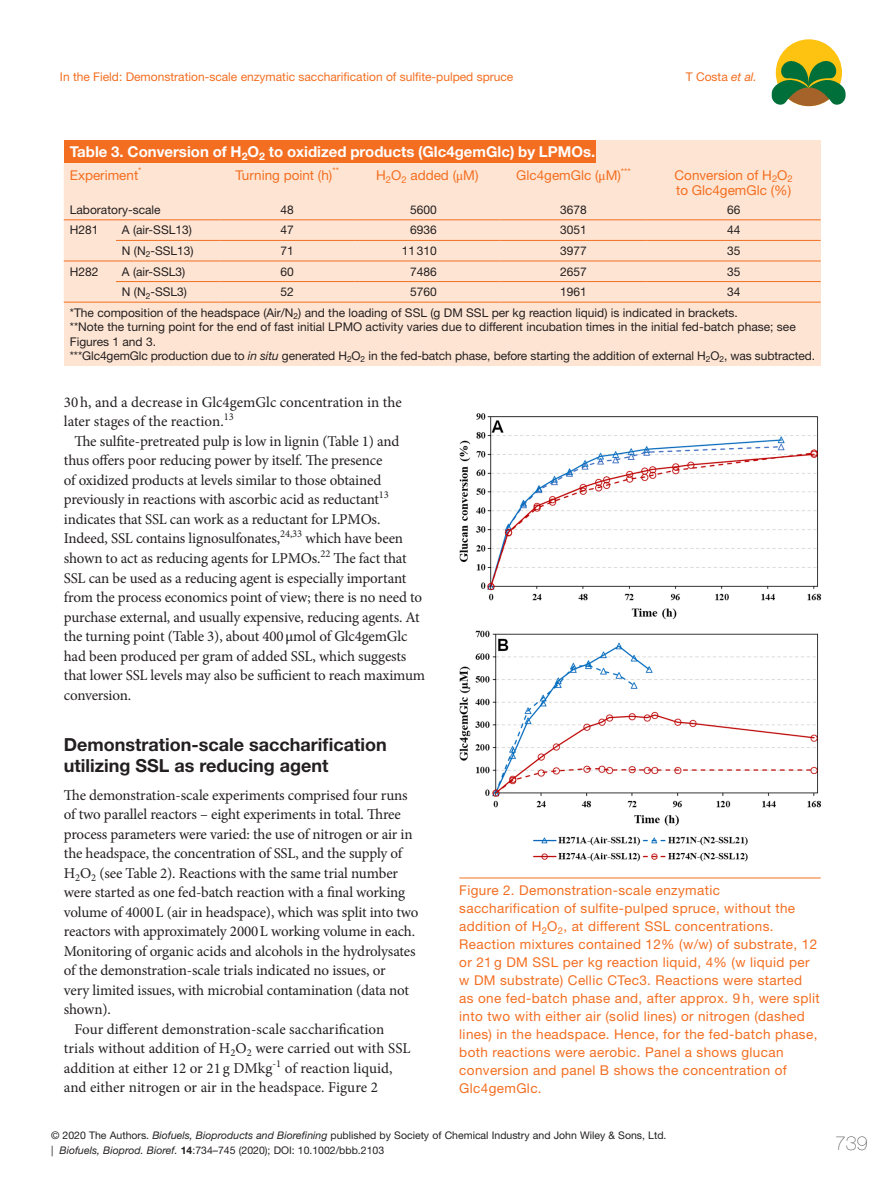
<style>
.page{position:relative;width:893px;height:1187px;background:#fff}
.page>*{position:absolute;margin:0;border:0;box-sizing:border-box;transform-origin:0 0}
.t1{font:200 19.5px "Helvetica Neue LT Std";color:#231f20}
._2_HD{font:700 18px/21px "Helvetica Neue LT Std";color:#231f20}
.TXT{font:15px/19.5px "Minion Pro";letter-spacing:-.01em;color:#231f20}
.TXT_F{font:15px/19.5px "Minion Pro";letter-spacing:-.01em;color:#231f20}
.T_TITLE{font:700 15px "Helvetica Neue LT Std";color:#fff}
.FIG_CAP{font:13.5px/18px "Helvetica Neue LT Std";letter-spacing:.025em;color:#f36e21}
.TCH{font:13.5px/15px "Helvetica Neue LT Std";color:#f36e21}
.TFN{font:12px/14.4px "Helvetica Neue LT Std";color:#231f20}
.TB{font:12px "Helvetica Neue LT Std";color:#231f20}
.t2{font:12px "Helvetica Neue LT Std";color:#f36e21}
.t3{font:10.5px/15px "Helvetica Neue LT Std";color:#231f20}
.s1{font-style:italic}
.s2{font-family:"STIX"}
.s3{font-weight:700}
</style>
<div class="page">
<div style="left:776px;top:39px;width:66px;height:67px;background:#fec210;border-radius:50%"></div>
<svg style="left:771px;top:59px;width:75px;height:47px"></svg>
<img style="left:459px;top:413px;width:362px;height:447px">
<hr style="left:459px;top:877px;width:362px;height:1px;background:#f36e21">
<div style="left:64px;top:140px;width:757px;height:220px;background:#fee5d3"></div>
<div style="left:64px;top:140px;width:531px;height:23px;background:#f36e21"></div>
<div style="left:64px;top:345px;width:757px;height:21px;background:#fee5d3"></div>
<svg style="left:64px;top:220px;width:757px;height:82px"></svg>
<hr style="left:500px;top:240px;width:147px;height:1px;background:#f36e21">
<hr style="left:500px;top:261px;width:147px;height:1px;background:#f36e21">
<hr style="left:354px;top:240px;width:146px;height:1px;background:#f36e21">
<hr style="left:354px;top:261px;width:146px;height:1px;background:#f36e21">
<hr style="left:220px;top:240px;width:134px;height:1px;background:#f36e21">
<hr style="left:220px;top:261px;width:134px;height:1px;background:#f36e21">
<hr style="left:116px;top:240px;width:104px;height:1px;background:#f36e21">
<hr style="left:116px;top:261px;width:104px;height:1px;background:#f36e21">
<hr style="left:647px;top:240px;width:174px;height:1px;background:#f36e21">
<hr style="left:647px;top:261px;width:174px;height:1px;background:#f36e21">
<hr style="left:64px;top:261px;width:52px;height:1px;background:#f36e21">
<hr style="left:64px;top:302px;width:52px;height:1px;background:#f36e21">
<hr style="left:220px;top:219px;width:134px;height:1px;background:#f36e21">
<hr style="left:354px;top:219px;width:146px;height:1px;background:#f36e21">
<hr style="left:500px;top:219px;width:147px;height:1px;background:#f36e21">
<hr style="left:647px;top:219px;width:174px;height:1px;background:#f36e21">
<hr style="left:64px;top:219px;width:52px;height:1px;background:#f36e21">
<hr style="left:116px;top:219px;width:104px;height:1px;background:#f36e21">
<hr style="left:220px;top:281px;width:134px;height:1px;background:#f36e21">
<hr style="left:220px;top:302px;width:134px;height:1px;background:#f36e21">
<hr style="left:354px;top:281px;width:146px;height:1px;background:#f36e21">
<hr style="left:354px;top:302px;width:146px;height:1px;background:#f36e21">
<hr style="left:500px;top:281px;width:147px;height:1px;background:#f36e21">
<hr style="left:500px;top:302px;width:147px;height:1px;background:#f36e21">
<hr style="left:116px;top:281px;width:104px;height:1px;background:#f36e21">
<hr style="left:116px;top:302px;width:104px;height:1px;background:#f36e21">
<hr style="left:647px;top:281px;width:174px;height:1px;background:#f36e21">
<hr style="left:647px;top:302px;width:174px;height:1px;background:#f36e21">
<p class="t2" style="left:60px;top:69px;width:455px">In the Field: Demonstration-scale enzymatic saccharification of sulfite-pulped spruce</p>
<p class="t2" style="left:686px;top:69px;width:73px">T Costa <span class="s1">et al.</span></p>
<p class="T_TITLE" style="left:70px;top:143px;width:527px">Table 3. Conversion of H<sub>2</sub>O<sub>2</sub> to oxidized products (Glc4gemGlc) by LPMOs.</p>
<p class="TCH" style="left:70px;top:167px;width:73px">Experiment<sup>*</sup></p>
<p class="TCH" style="left:235px;top:167px;width:105px">Turning point (h)<sup>**</sup></p>
<p class="TCH" style="left:376px;top:168px;width:104px">H<sub>2</sub>O<sub>2</sub> added (<span class="s2">μ</span>M)</p>
<p class="TCH" style="left:516px;top:168px;width:116px">Glc4gemGlc (<span class="s2">μ</span>M)<sup>***</sup></p>
<p class="TCH" style="left:675px;top:167px;width:120px">Conversion of H<sub>2</sub>O<sub>2 </sub>to Glc4gemGlc (%)</p>
<p class="TB" style="left:70px;top:202px;width:92px">Laboratory-scale</p>
<p class="TB" style="left:281px;top:202px;width:15px">48</p>
<p class="TB" style="left:410px;top:202px;width:28px">5600</p>
<p class="TB" style="left:560px;top:202px;width:28px">3678</p>
<p class="TB" style="left:727px;top:202px;width:15px">66</p>
<p class="TB" style="left:70px;top:223px;width:30px">H281</p>
<p class="TB" style="left:122px;top:223px;width:72px">A (air-SSL13)</p>
<p class="TB" style="left:281px;top:223px;width:15px">47</p>
<p class="TB" style="left:410px;top:223px;width:28px">6936</p>
<p class="TB" style="left:560px;top:223px;width:28px">3051</p>
<p class="TB" style="left:727px;top:223px;width:15px">44</p>
<p class="TB" style="left:122px;top:243px;width:73px">N (N<sub>2</sub>-SSL13)</p>
<p class="TB" style="left:281px;top:243px;width:15px">71</p>
<p class="TB" style="left:402px;top:243px;width:36px">11310</p>
<p class="TB" style="left:560px;top:243px;width:28px">3977</p>
<p class="TB" style="left:727px;top:243px;width:15px">35</p>
<p class="TB" style="left:70px;top:264px;width:30px">H282</p>
<p class="TB" style="left:122px;top:264px;width:65px">A (air-SSL3)</p>
<p class="TB" style="left:281px;top:264px;width:15px">60</p>
<p class="TB" style="left:410px;top:264px;width:28px">7486</p>
<p class="TB" style="left:560px;top:264px;width:28px">2657</p>
<p class="TB" style="left:727px;top:264px;width:15px">35</p>
<p class="TB" style="left:122px;top:285px;width:67px">N (N<sub>2</sub>-SSL3)</p>
<p class="TB" style="left:281px;top:285px;width:15px">52</p>
<p class="TB" style="left:410px;top:285px;width:28px">5760</p>
<p class="TB" style="left:560px;top:285px;width:28px">1961</p>
<p class="TB" style="left:727px;top:285px;width:15px">34</p>
<p class="TFN" style="left:70px;top:305px;width:670px">*The composition of the headspace (Air/N<sub>2</sub>) and the loading of SSL (g DM SSL per kg reaction liquid) is indicated in brackets.</p>
<p class="TFN" style="left:70px;top:319px;width:727px">**Note the turning point for the end of fast initial LPMO activity varies due to different incubation times in the initial fed-batch phase; see<br>Figures 1 and 3.</p>
<p class="TFN" style="left:70px;top:348px;width:747px">***Glc4gemGlc production due to <span class="s1">in situ</span> generated H<sub>2</sub>O<sub>2</sub> in the fed-batch phase, before starting the addition of external H<sub>2</sub>O<sub>2</sub>, was subtracted.</p>
<p class="TXT" style="left:64px;top:392px;width:340px">30h, and a decrease in Glc4gemGlc concentration in the later stages of the reaction.<sup>13</sup></p>
<p class="TXT" style="left:64px;top:431px;width:363px;text-indent:11px">The sulfite-pretreated pulp is low in lignin (Table 1) and thus offers poor reducing power by itself. The presence<br>of oxidized products at levels similar to those obtained previously in reactions with ascorbic acid as reductant<sup>13 </sup>indicates that SSL can work as a reductant for LPMOs.<br>Indeed, SSL contains lignosulfonates,<sup>24,33</sup> which have been shown to act as reducing agents for LPMOs.<sup>22</sup> The fact that SSL can be used as a reducing agent is especially important from the process economics point of view; there is no need to purchase external, and usually expensive, reducing agents. At the turning point (Table 3), about 400<span class="s2">μ</span>mol of Glc4gemGlc had been produced per gram of added SSL, which suggests that lower SSL levels may also be sufficient to reach maximum conversion.</p>
<p class="_2_HD" style="left:64px;top:733px;width:324px">Demonstration-scale saccharification utilizing SSL as reducing agent</p>
<p class="TXT_F" style="left:64px;top:785px;width:356px">The demonstration-scale experiments comprised four runs of two parallel reactors – eight experiments in total. Three process parameters were varied: the use of nitrogen or air in the headspace, the concentration of SSL, and the supply of H<sub>2</sub>O<sub>2</sub> (see Table 2). Reactions with the same trial number were started as one fed-batch reaction with a final working volume of 4000L (air in headspace), which was split into two reactors with approximately 2000L working volume in each.<br>Monitoring of organic acids and alcohols in the hydrolysates of the demonstration-scale trials indicated no issues, or<br>very limited issues, with microbial contamination (data not shown).</p>
<p class="TXT" style="left:64px;top:1019px;width:348px;text-indent:11px">Four different demonstration-scale saccharification trials without addition of H<sub>2</sub>O<sub>2</sub> were carried out with SSL addition at either 12 or 21 g DMkg<sup>-1</sup> of reaction liquid, and either nitrogen or air in the headspace. Figure 2</p>
<p class="FIG_CAP" style="left:459px;top:881px;width:362px">Figure 2. Demonstration-scale enzymatic saccharification of sulfite-pulped spruce, without the addition of H<sub>2</sub>O<sub>2</sub>, at different SSL concentrations.<br>Reaction mixtures contained 12% (w/w) of substrate, 12 or 21 g DM SSL per kg reaction liquid, 4% (w liquid per w DM substrate) Cellic CTec3. Reactions were started as one fed-batch phase and, after approx. 9 h, were split into two with either air (solid lines) or nitrogen (dashed lines) in the headspace. Hence, for the fed-batch phase, both reactions were aerobic. Panel a shows glucan conversion and panel B shows the concentration of Glc4gemGlc.</p>
<p class="t3" style="left:51px;top:1127px;width:617px">© 2020 The Authors. <span class="s1">Biofuels, Bioproducts and Biorefining</span> published by Society of Chemical Industry and John Wiley &amp; Sons, Ltd. | <span class="s1">Biofuels, Bioprod. Bioref.</span> <span class="s3">14</span>:734–745 (2020); DOI: 10.1002/bbb.2103</p>
<h1 class="t1" style="left:835px;top:1131px;width:34px">739</h1>
</div>
